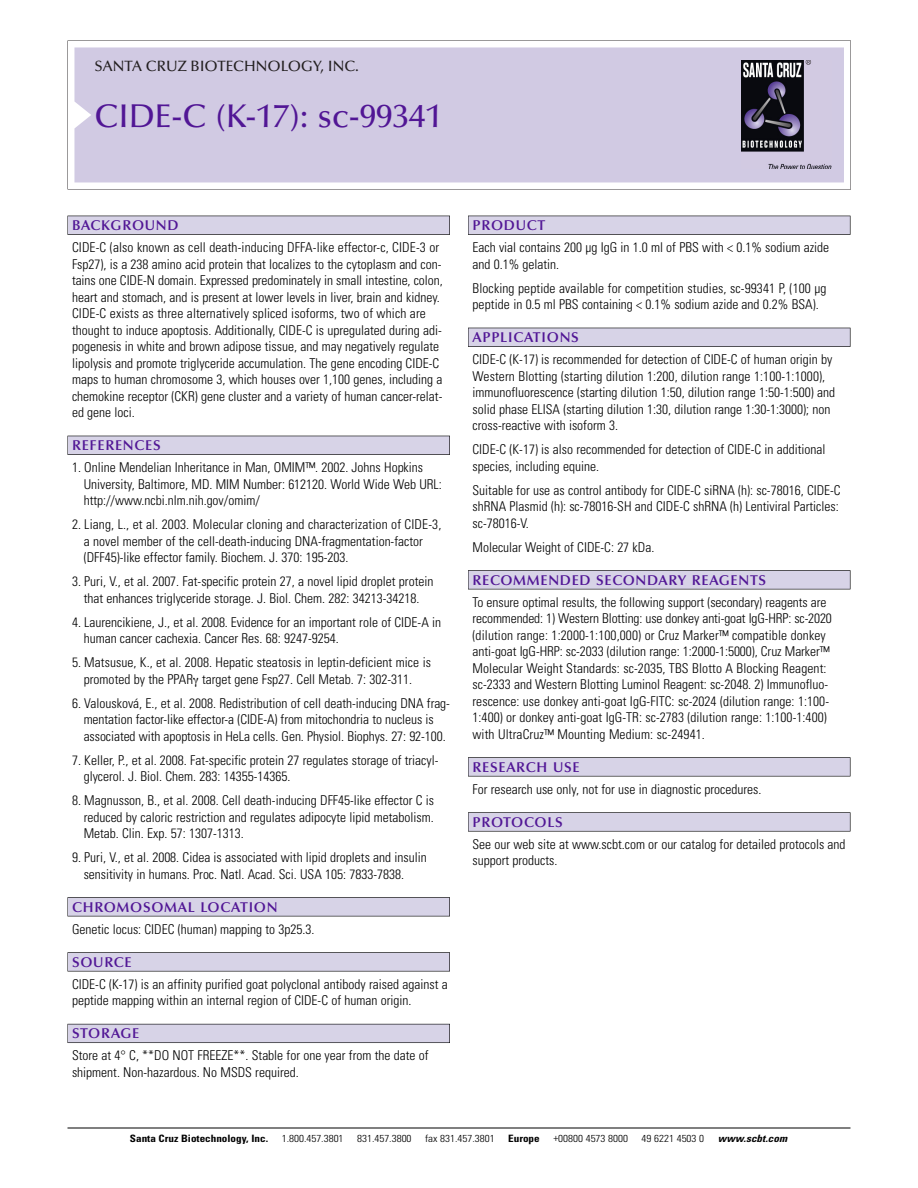
<style>
.page{position:relative;width:918px;height:1188px;background:#fff}
.page>*{position:absolute;margin:0;border:0;box-sizing:border-box;transform-origin:0 0}
.t1{font:500 33px "Optima";color:#511695}
.t2{font:500 15px "Optima";color:#231f20}
.t3{font:600 14.25px "Optima";letter-spacing:.05em;color:#511695}
.t4{font:300 condensed 13.5px/16.5px "Univers";color:#000}
.t5{font:300 condensed 10.2px "Univers";color:#000;scale:1.1 1}
.t6{font:700 condensed 10.2px "Univers";color:#000;scale:1.1 1}
.t7{font:italic 700 condensed 10.2px "Univers";letter-spacing:.005em;color:#000;scale:1.1 1}
</style>
<div class="page">
<svg style="left:68px;top:40px;width:783px;height:149px"></svg>
<div style="left:74px;top:47px;width:770px;height:135px;background:#d1cae3"></div>
<img style="left:741px;top:60px;width:90px;height:108px">
<div style="left:68px;top:216px;width:382px;height:19px;background:#525155"></div>
<div style="left:68px;top:216px;width:381px;height:18px;background:#d7d3e7"></div>
<div style="left:68px;top:436px;width:382px;height:19px;background:#515055"></div>
<div style="left:68px;top:436px;width:381px;height:18px;background:#d7d3e7"></div>
<div style="left:68px;top:897px;width:382px;height:19px;background:#545357"></div>
<div style="left:68px;top:898px;width:381px;height:18px;background:#d7d3e7"></div>
<div style="left:68px;top:952px;width:382px;height:19px;background:#575759"></div>
<div style="left:68px;top:953px;width:381px;height:18px;background:#d7d3e7"></div>
<div style="left:68px;top:1024px;width:382px;height:19px;background:#5b5a62"></div>
<div style="left:68px;top:1024px;width:381px;height:18px;background:#d7d3e7"></div>
<div style="left:468px;top:216px;width:382px;height:19px;background:#525155"></div>
<div style="left:468px;top:216px;width:382px;height:18px;background:#d7d3e7"></div>
<div style="left:468px;top:328px;width:382px;height:19px;background:#515055"></div>
<div style="left:468px;top:328px;width:382px;height:18px;background:#d7d3e7"></div>
<div style="left:468px;top:570px;width:382px;height:19px;background:#545357"></div>
<div style="left:468px;top:571px;width:382px;height:18px;background:#d7d3e7"></div>
<div style="left:468px;top:757px;width:382px;height:19px;background:#575759"></div>
<div style="left:468px;top:758px;width:382px;height:18px;background:#d7d3e7"></div>
<svg style="left:468px;top:812px;width:382px;height:20px"></svg>
<div style="left:468px;top:813px;width:382px;height:18px;background:#d7d3e7"></div>
<hr style="left:68px;top:1128px;width:782px;height:1px;background:#000">
<p class="t2" style="left:94px;top:61px;width:266px">SANTA CRUZ BIOTECHNOLOGY, INC.</p>
<h1 class="t1" style="left:94px;top:103px;width:349px">CIDE-C (K-17): sc-99341</h1>
<p class="t3" style="left:72px;top:219px;width:108px">BACKGROUND</p>
<p class="t4" style="left:72px;top:240px;width:372px">CIDE-C (also known as cell death-inducing DFFA-like effector-c, CIDE-3 or Fsp27), is a 238 amino acid protein that localizes to the cytoplasm and con&shy;tains one CIDE-N domain. Expressed predominately in small intestine, colon, heart and stomach, and is present at lower levels in liver, brain and kidney.<br>CIDE-C exists as three alternatively spliced isoforms, two of which are thought to induce apoptosis. Additionally, CIDE-C is upregulated during adi&shy;pogenesis in white and brown adipose tissue, and may negatively regulate lipolysis and promote triglyceride accumulation. The gene encoding CIDE-C maps to human chromosome 3, which houses over 1,100 genes, including a chemokine receptor (CKR) gene cluster and a variety of human cancer-relat&shy;ed gene loci.</p>
<p class="t3" style="left:72px;top:440px;width:90px">REFERENCES</p>
<p class="t4" style="left:84px;top:460px;width:360px;text-indent:-12px">1. Online Mendelian Inheritance in Man, OMIM™. 2002. Johns Hopkins<br>University, Baltimore, MD. MIM Number: 612120. World Wide Web URL: http://www.ncbi.nlm.nih.gov/omim/</p>
<p class="t4" style="left:84px;top:517px;width:359px;text-indent:-12px">2. Liang, L., et al. 2003. Molecular cloning and characterization of CIDE-3, a novel member of the cell-death-inducing DNA-fragmentation-factor (DFF45)-like effector family. Biochem. J. 370: 195-203.</p>
<p class="t4" style="left:72px;top:574px;width:363px;text-align:center">3. Puri, V., et al. 2007. Fat-specific protein 27, a novel lipid droplet protein that enhances triglyceride storage. J. Biol. Chem. 282: 34213-34218.</p>
<p class="t4" style="left:84px;top:615px;width:359px;text-indent:-12px">4. Laurencikiene, J., et al. 2008. Evidence for an important role of CIDE-A in human cancer cachexia. Cancer Res. 68: 9247-9254.</p>
<p class="t4" style="left:72px;top:655px;width:360px;text-align:center">5. Matsusue, K., et al. 2008. Hepatic steatosis in leptin-deficient mice is promoted by the PPAR target gene Fsp27. Cell Metab. 7: 302-311.</p>
<p class="t4" style="left:72px;top:696px;width:379px;text-align:center">6. Valousková, E., et al. 2008. Redistribution of cell death-inducing DNA frag&shy;mentation factor-like effector-a (CIDE-A) from mitochondria to nucleus is associated with apoptosis in HeLa cells. Gen. Physiol. Biophys. 27: 92-100.</p>
<p class="t4" style="left:84px;top:753px;width:356px;text-indent:-12px">7. Keller, P., et al. 2008. Fat-specific protein 27 regulates storage of triacyl&shy;glycerol. J. Biol. Chem. 283: 14355-14365.</p>
<p class="t4" style="left:84px;top:793px;width:352px;text-align:justify;text-indent:-12px">8. Magnusson, B., et al. 2008. Cell death-inducing DFF45-like effector C is reduced by caloric restriction and regulates adipocyte lipid metabolism.<br>Metab. Clin. Exp. 57: 1307-1313.</p>
<p class="t4" style="left:84px;top:850px;width:345px;text-indent:-12px">9. Puri, V., et al. 2008. Cidea is associated with lipid droplets and insulin sensitivity in humans. Proc. Natl. Acad. Sci. USA 105: 7833-7838.</p>
<p class="t3" style="left:72px;top:901px;width:207px">CHROMOSOMAL LOCATION</p>
<p class="t4" style="left:72px;top:922px;width:244px">Genetic locus: CIDEC (human) mapping to 3p25.3.</p>
<p class="t3" style="left:72px;top:956px;width:61px">SOURCE</p>
<p class="t4" style="left:72px;top:977px;width:377px">CIDE-C (K-17) is an affinity purified goat polyclonal antibody raised against a peptide mapping within an internal region of CIDE-C of human origin.</p>
<p class="t3" style="left:72px;top:1028px;width:69px">STORAGE</p>
<p class="t4" style="left:72px;top:1048px;width:358px">Store at 4° C, **DO NOT FREEZE**. Stable for one year from the date of shipment. Non-hazardous. No MSDS required.</p>
<p class="t3" style="left:473px;top:219px;width:74px">PRODUCT</p>
<p class="t4" style="left:473px;top:240px;width:358px">Each vial contains 200 µg IgG in 1.0 ml of PBS with &lt; 0.1% sodium azide and 0.1% gelatin.</p>
<p class="t4" style="left:473px;top:281px;width:356px">Blocking peptide available for competition studies, sc-99341 P, (100 µg peptide in 0.5 ml PBS containing &lt; 0.1% sodium azide and 0.2% BSA).</p>
<p class="t3" style="left:473px;top:332px;width:108px">APPLICATIONS</p>
<p class="t4" style="left:473px;top:352px;width:364px">CIDE-C (K-17) is recommended for detection of CIDE-C of human origin by Western Blotting (starting dilution 1:200, dilution range 1:100-1:1000), immunofluorescence (starting dilution 1:50, dilution range 1:50-1:500) and solid phase ELISA (starting dilution 1:30, dilution range 1:30-1:3000); non cross-reactive with isoform 3.</p>
<p class="t4" style="left:473px;top:442px;width:354px">CIDE-C (K-17) is also recommended for detection of CIDE-C in additional species, including equine.</p>
<p class="t4" style="left:473px;top:483px;width:370px">Suitable for use as control antibody for CIDE-C siRNA (h): sc-78016, CIDE-C shRNA Plasmid (h): sc-78016-SH and CIDE-C shRNA (h) Lentiviral Particles: sc-78016-V.</p>
<p class="t4" style="left:473px;top:540px;width:183px">Molecular Weight of CIDE-C: 27 kDa.</p>
<p class="t3" style="left:473px;top:574px;width:295px">RECOMMENDED SECONDARY REAGENTS</p>
<p class="t4" style="left:473px;top:595px;width:361px">To ensure optimal results, the following support (secondary) reagents are recommended: 1) Western Blotting: use donkey anti-goat IgG-HRP: sc-2020 (dilution range: 1:2000-1:100,000) or Cruz Marker™ compatible donkey anti-goat IgG-HRP: sc-2033 (dilution range: 1:2000-1:5000), Cruz Marker™ Molecular Weight Standards: sc-2035, TBS Blotto A Blocking Reagent: sc-2333 and Western Blotting Luminol Reagent: sc-2048. 2) Immunofluo&shy;rescence: use donkey anti-goat IgG-FITC: sc-2024 (dilution range: 1:100- 1:400) or donkey anti-goat IgG-TR: sc-2783 (dilution range: 1:100-1:400) with UltraCruz™ Mounting Medium: sc-24941.</p>
<p class="t3" style="left:473px;top:761px;width:109px">RESEARCH USE</p>
<p class="t4" style="left:473px;top:782px;width:290px">For research use only, not for use in diagnostic procedures.</p>
<p class="t3" style="left:473px;top:816px;width:92px">PROTOCOLS</p>
<p class="t4" style="left:473px;top:837px;width:375px">See our web site at www.scbt.com or our catalog for detailed protocols and support products.</p>
<p class="t6" style="left:130px;top:1135px;width:127px">Santa Cruz Biotechnology, Inc.</p>
<p class="t5" style="left:282px;top:1135px;width:58px">1.800.457.3801</p>
<p class="t5" style="left:357px;top:1135px;width:51px">831.457.3800</p>
<p class="t5" style="left:425px;top:1135px;width:65px">fax 831.457.3801</p>
<p class="t6" style="left:508px;top:1135px;width:30px">Europe</p>
<p class="t5" style="left:553px;top:1135px;width:69px">+00800 4573 8000</p>
<p class="t5" style="left:642px;top:1135px;width:58px">49 6221 4503 0</p>
<p class="t7" style="left:718px;top:1135px;width:64px">www.scbt.com</p>
</div>
